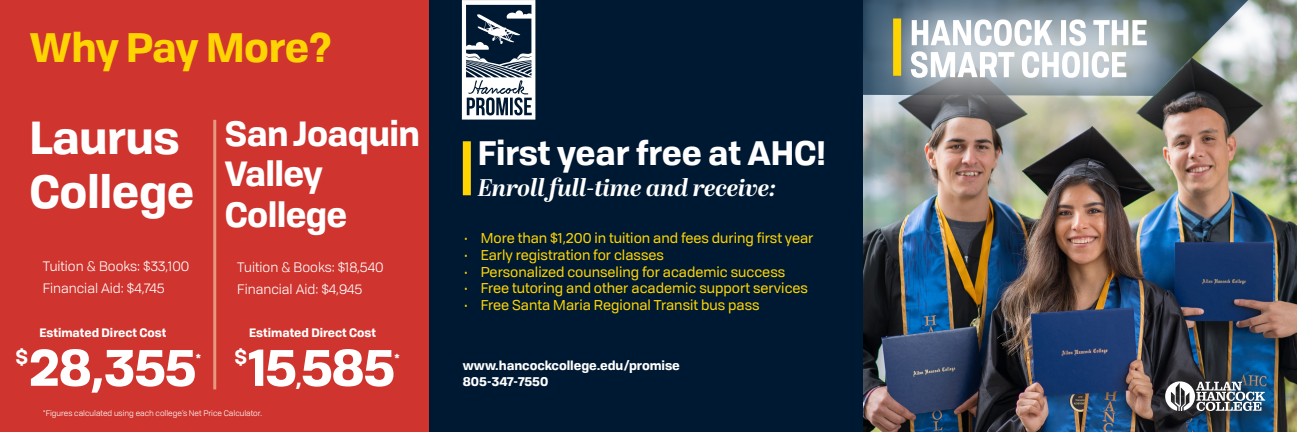
<style>
.page{position:relative;width:1297px;height:432px;background:#fff}
.page>*{position:absolute;margin:0;border:0;box-sizing:border-box;transform-origin:0 0}
.t1{font:700 51px "Tofino Pro Personal";letter-spacing:-.025em;color:#fff}
.t2{font:700 45px/54px "Tofino Pro Personal";letter-spacing:-.01em;color:#fff}
.t3{font:700 40px "Tofino Pro Personal";letter-spacing:-.02em;color:#fed503}
.t4{font:700 34px/40.8px "Tofino Pro Personal";letter-spacing:-.02em;color:#fff}
.t5{font:700 33px "Tofino Pro Personal";letter-spacing:-.005em;color:#fff}
.t6{font:italic 700 24px "Abril Display";letter-spacing:-.005em;color:#fff}
.t7{font:700 22.6px "Tofino Pro Personal";color:#fff}
.t8{font:700 22px "Tofino Pro Personal";color:#fff}
.t9{font:14px "Tofino Personal";color:#fed503}
.t10{font:700 14px "Tofino Pro Personal";color:#fff}
.t11{font:13.5px "Tofino Pro Personal";color:#fff}
.t12{font:700 12.5px/16.4px "Tofino Pro Personal";letter-spacing:-.005em;color:#fff}
.t13{font:700 11.9px "Tofino Pro Personal";color:#fff}
.t14{font:8px "Tofino Pro Personal";color:#fff}
</style>
<div class="page">
<img style="left:863px;top:0;width:433px;height:432px">
<svg style="left:1215px;top:0;width:34px;height:96px"></svg>
<div style="left:0;top:0;width:429px;height:432px;background:#cf342e"></div>
<hr style="left:213px;top:120px;width:3px;height:269px;background:#e69780">
<div style="left:429px;top:0;width:434px;height:432px;background:#001932"></div>
<div style="left:463px;top:141px;width:8px;height:54px;background:#fed503"></div>
<svg style="left:462px;top:0;width:73px;height:120px"></svg>
<div style="left:1136px;top:352px;width:157px;height:80px;background:#231f20;opacity:.75"></div>
<svg style="left:1164px;top:381px;width:100px;height:30px"></svg>
<div style="left:855px;top:0;width:360px;height:148px;background:#fff;opacity:.75"></div>
<svg style="left:910px;top:19px;width:236px;height:59px"></svg>
<div style="left:893px;top:19px;width:8px;height:57px;background:#fed503"></div>
<p class="t3" style="left:30px;top:15px;width:304px">Why Pay More?</p>
<p class="t2" style="left:30px;top:107px;width:166px">Laurus<br>College</p>
<p class="t4" style="left:225px;top:110px;width:196px">San Joaquin<br>Valley</p>
<p class="t4" style="left:225px;top:192px;width:124px">College</p>
<p class="t11" style="left:43px;top:257px;width:148px">Tuition &amp; Books: $33,100</p>
<p class="t11" style="left:43px;top:278px;width:123px">Financial Aid: $4,745</p>
<p class="t11" style="left:237px;top:258px;width:148px">Tuition &amp; Books: $18,540</p>
<p class="t11" style="left:237px;top:279px;width:127px">Financial Aid: $4,945</p>
<p class="t13" style="left:40px;top:323px;width:128px">Estimated Direct Cost</p>
<p class="t13" style="left:249px;top:323px;width:128px">Estimated Direct Cost</p>
<p class="t8" style="left:15px;top:339px;width:14px">$</p>
<p class="t1" style="left:29px;top:326px;width:168px">28,355</p>
<p class="t10" style="left:195px;top:347px;width:8px">*</p>
<p class="t8" style="left:234px;top:339px;width:14px">$</p>
<p class="t1" style="left:248px;top:326px;width:148px">15585</p>
<p class="t10" style="left:394px;top:347px;width:8px">*</p>
<p class="t7" style="left:295px;top:359px;width:8px">,</p>
<p class="t14" style="left:43px;top:407px;width:221px">*Figures calculated using each college’s Net Price Calculator.</p>
<p class="t5" style="left:477px;top:125px;width:349px">First year free at AHC!</p>
<p class="t6" style="left:477px;top:170px;width:299px">Enroll full-time and receive:</p>
<p class="t9" style="left:463px;top:228px;width:352px">• More than $1,200 in tuition and fees during first year</p>
<p class="t9" style="left:463px;top:244px;width:203px">• Early registration for classes</p>
<p class="t9" style="left:463px;top:261px;width:324px">• Personalized counseling for academic success</p>
<p class="t9" style="left:463px;top:278px;width:347px">• Free tutoring and other academic support services</p>
<p class="t9" style="left:463px;top:295px;width:298px">• Free Santa Maria Regional Transit bus pass</p>
<p class="t12" style="left:463px;top:356px;width:218px">www.hancockcollege.edu/promise<br>805-347-7550</p>
</div>
